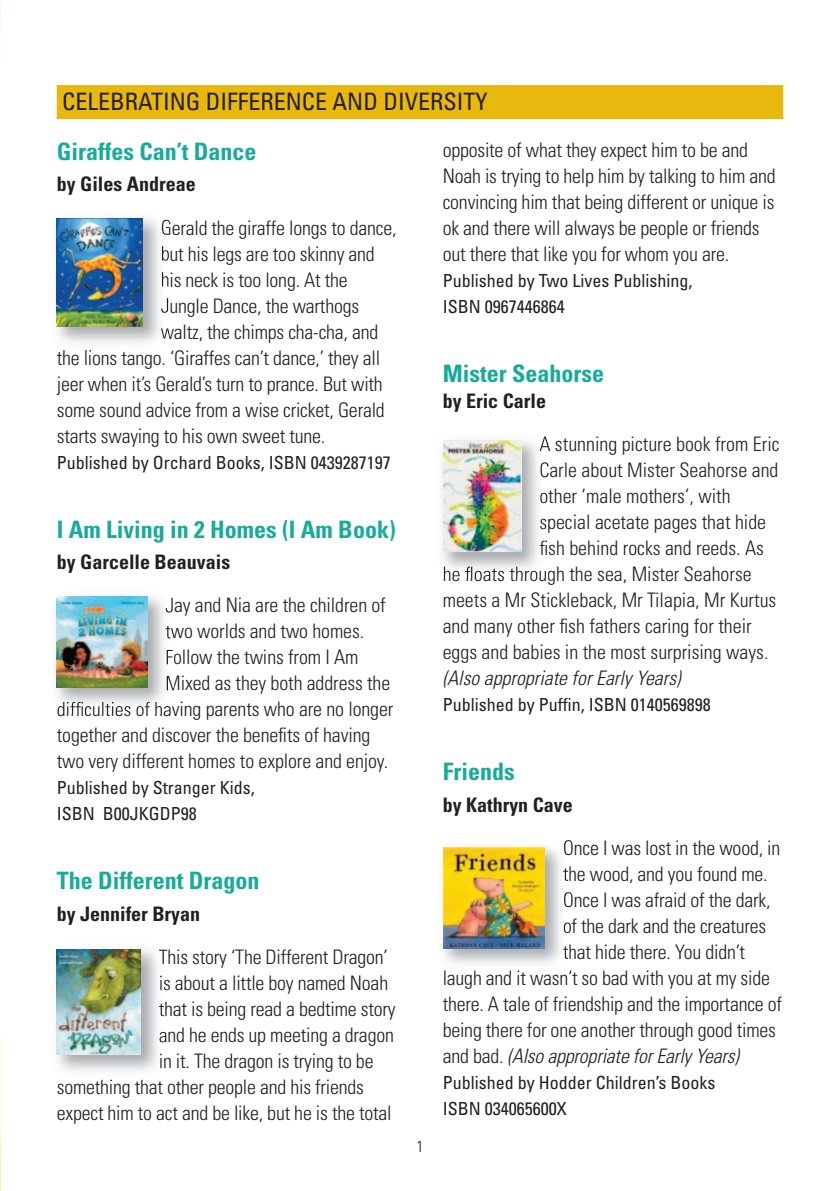
<style>
.page{position:relative;width:840px;height:1191px;background:#fff}
.page>*{position:absolute;margin:0;border:0;box-sizing:border-box;transform-origin:0 0}
.t1{font:700 condensed 24px "Univers LT Std";color:#16ac99}
.t2{font:condensed 24px "Univers LT Std";color:#231f20}
.t3{font:300 condensed 20px/26px "Univers LT Std";letter-spacing:-.01em;color:#231f20}
.t4{font:700 condensed 20px "Univers LT Std";color:#231f20}
.t5{font:italic 300 condensed 20px "Univers LT Std";letter-spacing:-.01em;color:#231f20}
.t6{font:condensed 18px/26px "Univers LT Std";color:#231f20}
.t7{font:300 condensed 16px "Univers LT Std";color:#231f20}
.s1{font-style:normal}
</style>
<div class="page">
<img style="left:56px;top:218px;width:112px;height:125px">
<img style="left:161px;top:220px;width:7px;height:18px">
<img style="left:162px;top:246px;width:6px;height:18px">
<img style="left:162px;top:272px;width:6px;height:18px">
<img style="left:161px;top:298px;width:7px;height:18px">
<img style="left:161px;top:324px;width:7px;height:18px">
<img style="left:63px;top:350px;width:28px;height:2px">
<img style="left:57px;top:219px;width:86px;height:107px">
<img style="left:443px;top:847px;width:127px;height:117px">
<img style="left:563px;top:840px;width:7px;height:15px">
<img style="left:563px;top:866px;width:7px;height:18px">
<img style="left:563px;top:892px;width:7px;height:15px">
<img style="left:563px;top:918px;width:7px;height:15px">
<img style="left:563px;top:944px;width:7px;height:15px">
<img style="left:444px;top:970px;width:126px;height:4px">
<img style="left:443px;top:847px;width:101px;height:101px">
<img style="left:442px;top:440px;width:104px;height:126px">
<img style="left:539px;top:436px;width:8px;height:19px">
<img style="left:540px;top:462px;width:7px;height:15px">
<img style="left:540px;top:488px;width:7px;height:15px">
<img style="left:540px;top:514px;width:7px;height:19px">
<img style="left:539px;top:540px;width:8px;height:15px">
<img style="left:443px;top:566px;width:103px;height:11px">
<img style="left:443px;top:440px;width:78px;height:111px">
<img style="left:56px;top:596px;width:117px;height:117px">
<svg style="left:166px;top:608px;width:7px;height:4px"></svg>
<img style="left:165px;top:624px;width:8px;height:14px">
<img style="left:166px;top:650px;width:7px;height:14px">
<img style="left:167px;top:676px;width:6px;height:18px">
<img style="left:58px;top:702px;width:115px;height:11px">
<img style="left:57px;top:596px;width:90px;height:91px">
<img style="left:56px;top:949px;width:110px;height:122px">
<img style="left:159px;top:949px;width:7px;height:19px">
<img style="left:160px;top:975px;width:6px;height:15px">
<img style="left:159px;top:1001px;width:7px;height:19px">
<img style="left:159px;top:1027px;width:7px;height:19px">
<img style="left:160px;top:1053px;width:6px;height:18px">
<img style="left:57px;top:949px;width:84px;height:105px">
<svg style="left:0;top:0;width:1px;height:1191px"></svg>
<div style="left:57px;top:85px;width:725px;height:34px;background:#e8b80e"></div>
<p class="t2" style="left:62px;top:93px;width:426px">CELEBRATING DIFFERENCE AND DIVERSITY</p>
<p class="t1" style="left:57px;top:142px;width:201px">Giraffes Can’t Dance</p>
<p class="t4" style="left:57px;top:177px;width:140px">by Giles Andreae</p>
<p class="t3" style="left:161px;top:216px;width:237px">Gerald the giraffe longs to dance,</p>
<p class="t3" style="left:161px;top:242px;width:215px">but his legs are too skinny and</p>
<p class="t3" style="left:161px;top:268px;width:188px">his neck is too long. At the</p>
<p class="t3" style="left:161px;top:294px;width:200px">Jungle Dance, the warthogs</p>
<p class="t3" style="left:161px;top:320px;width:219px">waltz, the chimps cha-cha, and</p>
<p class="t3" style="left:57px;top:346px;width:325px">the lions tango. ‘Giraffes can’t dance,’ they all</p>
<p class="t3" style="left:57px;top:372px;width:327px">jeer when it’s Gerald’s turn to prance. But with</p>
<p class="t3" style="left:57px;top:398px;width:329px">some sound advice from a wise cricket, Gerald</p>
<p class="t3" style="left:57px;top:424px;width:270px">starts swaying to his own sweet tune.</p>
<p class="t6" style="left:57px;top:451px;width:335px">Published by Orchard Books, ISBN 0439287197</p>
<p class="t1" style="left:57px;top:520px;width:340px">I Am Living in 2 Homes (I Am Book)</p>
<p class="t4" style="left:57px;top:555px;width:175px">by Garcelle Beauvais</p>
<p class="t3" style="left:165px;top:594px;width:222px">Jay and Nia are the children of</p>
<p class="t3" style="left:165px;top:620px;width:200px">two worlds and two homes.</p>
<p class="t3" style="left:165px;top:646px;width:195px">Follow the twins from I Am</p>
<p class="t3" style="left:165px;top:672px;width:226px">Mixed as they both address the</p>
<p class="t3" style="left:57px;top:698px;width:338px">difficulties of having parents who are no longer</p>
<p class="t3" style="left:57px;top:724px;width:315px">together and discover the benefits of having</p>
<p class="t3" style="left:57px;top:750px;width:333px">two very different homes to explore and enjoy.</p>
<p class="t6" style="left:57px;top:776px;width:199px">Published by Stranger Kids,<br>ISBN B00JKGDP98</p>
<p class="t1" style="left:57px;top:872px;width:204px">The Different Dragon</p>
<p class="t4" style="left:57px;top:906px;width:145px">by Jennifer Bryan</p>
<p class="t3" style="left:159px;top:946px;width:231px">This story ‘The Different Dragon’</p>
<p class="t3" style="left:159px;top:972px;width:231px">is about a little boy named Noah</p>
<p class="t3" style="left:159px;top:998px;width:238px">that is being read a bedtime story</p>
<p class="t3" style="left:159px;top:1024px;width:236px">and he ends up meeting a dragon</p>
<p class="t3" style="left:159px;top:1050px;width:216px">in it. The dragon is trying to be</p>
<p class="t3" style="left:57px;top:1076px;width:308px">something that other people and his friends</p>
<p class="t3" style="left:57px;top:1102px;width:336px">expect him to act and be like, but he is the total</p>
<p class="t7" style="left:416px;top:1140px;width:9px">1</p>
<p class="t3" style="left:442px;top:139px;width:334px">opposite of what they expect him to be and Noah is trying to help him by talking to him and convincing him that being different or unique is ok and there will always be people or friends out there that like you for whom you are.</p>
<p class="t6" style="left:442px;top:269px;width:251px">Published by Two Lives Publishing,<br>ISBN 0967446864</p>
<p class="t1" style="left:442px;top:365px;width:163px">Mister Seahorse</p>
<p class="t4" style="left:442px;top:393px;width:105px">by Eric Carle</p>
<p class="t3" style="left:539px;top:433px;width:241px">A stunning picture book from Eric</p>
<p class="t3" style="left:539px;top:459px;width:240px">Carle about Mister Seahorse and</p>
<p class="t3" style="left:539px;top:485px;width:193px">other ‘male mothers’, with</p>
<p class="t3" style="left:539px;top:511px;width:228px">special acetate pages that hide</p>
<p class="t3" style="left:539px;top:537px;width:226px">fish behind rocks and reeds. As</p>
<p class="t3" style="left:442px;top:563px;width:310px">he floats through the sea, Mister Seahorse</p>
<p class="t3" style="left:442px;top:589px;width:335px">meets a Mr Stickleback, Mr Tilapia, Mr Kurtus</p>
<p class="t3" style="left:442px;top:615px;width:310px">and many other fish fathers caring for their</p>
<p class="t3" style="left:442px;top:641px;width:327px">eggs and babies in the most surprising ways.</p>
<p class="t5" style="left:442px;top:666px;width:239px">(Also appropriate for Early Years)</p>
<p class="t6" style="left:442px;top:693px;width:269px">Published by Puffin, ISBN 0140569898</p>
<p class="t1" style="left:442px;top:763px;width:73px">Friends</p>
<p class="t4" style="left:442px;top:797px;width:131px">by Kathryn Cave</p>
<p class="t3" style="left:562px;top:836px;width:219px">Once I was lost in the wood, in</p>
<p class="t3" style="left:562px;top:862px;width:206px">the wood, and you found me.</p>
<p class="t3" style="left:562px;top:888px;width:209px">Once I was afraid of the dark,</p>
<p class="t3" style="left:562px;top:914px;width:205px">of the dark and the creatures</p>
<p class="t3" style="left:562px;top:940px;width:183px">that hide there. You didn’t</p>
<p class="t3" style="left:442px;top:966px;width:328px">laugh and it wasn’t so bad with you at my side</p>
<p class="t3" style="left:442px;top:992px;width:341px">there. A tale of friendship and the importance of</p>
<p class="t3" style="left:442px;top:1018px;width:334px">being there for one another through good times</p>
<p class="t5" style="left:442px;top:1044px;width:297px"><span class="s1">and bad.</span> (Also appropriate for Early Years)</p>
<p class="t6" style="left:442px;top:1071px;width:274px">Published by Hodder Children’s Books<br>ISBN 034065600X</p>
</div>
